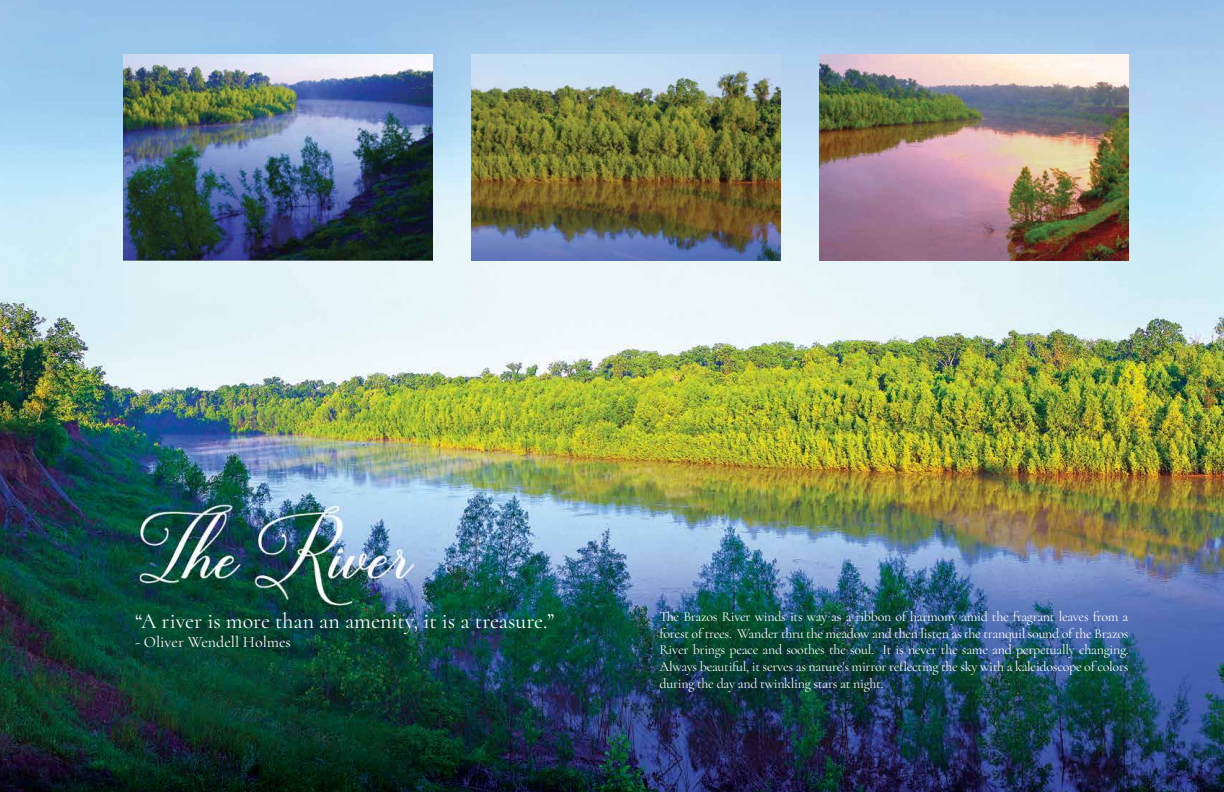
<style>
.page{position:relative;width:1224px;height:792px;background:#fff}
.page>*{position:absolute;margin:0;border:0;box-sizing:border-box;transform-origin:0 0}
.t1{font:22px "Cormorant";color:#fff}
.t2{font:16px "Cormorant";color:#fff}
.t3{font:14px/16.8px "Cormorant";letter-spacing:-.02em;color:#fff;text-align:justify}
</style>
<div class="page">
<img style="left:0;top:0;width:1224px;height:792px">
<img style="left:123px;top:54px;width:310px;height:206px">
<img style="left:819px;top:54px;width:310px;height:206px">
<img style="left:471px;top:54px;width:310px;height:206px">
<h1 class="t1" style="left:135px;top:608px;width:421px">“A river is more than an amenity, it is a treasure.”</h1>
<p class="t2" style="left:135px;top:632px;width:158px">- Oliver Wendell Holmes</p>
<p class="t3" style="left:660px;top:608px;width:471px">The Brazos River winds its way as a ribbon of harmony amid the fragrant leaves from a forest of trees. Wander thru the meadow and then listen as the tranquil sound of the Brazos River brings peace and soothes the soul. It is never the same and perpetually changing.<br>Always beautiful, it serves as nature’s mirror reflecting the sky with a kaleidoscope of colors during the day and twinkling stars at night.</p>
</div>
